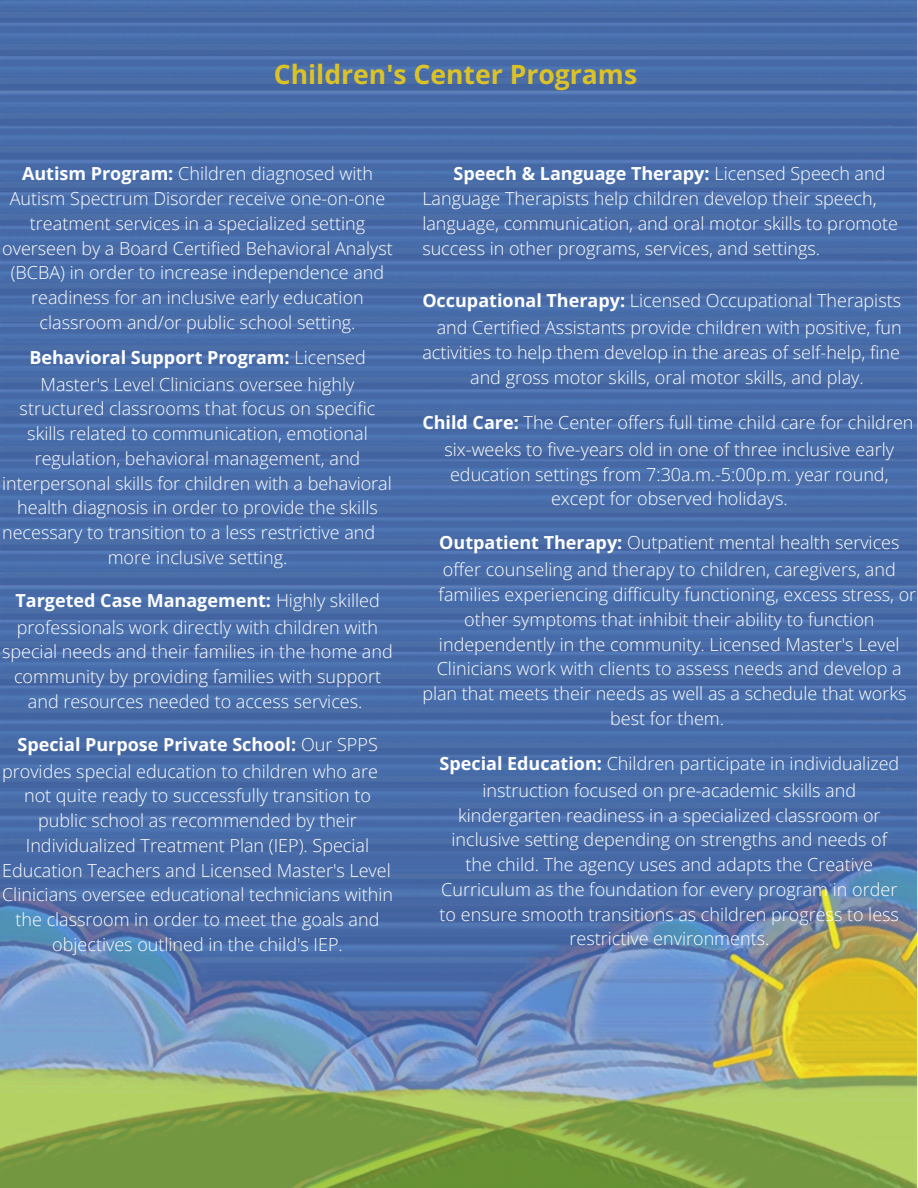
<style>
.page{position:relative;width:918px;height:1188px;background:#fff}
.page>*{position:absolute;margin:0;border:0;box-sizing:border-box;transform-origin:0 0}
.t1{font:700 26.55px "Open Sans";color:#ddc227}
.t2{font:300 18px/24.8px "Open Sans";color:#fff;text-align:center}
.t3{font:700 18px "Open Sans";color:#fff}
.s1{font-weight:700}
.s2{font-weight:300}
</style>
<div class="page">
<img style="left:0;top:0;width:918px;height:1188px">
<h1 class="t1" style="left:274px;top:56px;width:365px">Children's Center Programs</h1>
<p class="t2" style="left:2px;top:161px;width:392px"><span class="s1">Autism Program:</span> Children diagnosed with Autism Spectrum Disorder receive one-on-one treatment services in a specialized setting overseen by a Board Certified Behavioral Analyst (BCBA) in order to increase independence and readiness for an inclusive early education classroom and/or public school setting.</p>
<p class="t3" style="left:29px;top:345px;width:338px">Behavioral Support Program: <span class="s2">Licensed</span></p>
<p class="t2" style="left:41px;top:371px;width:315px">Master's Level Clinicians oversee highly</p>
<p class="t2" style="left:20px;top:396px;width:357px">structured classrooms that focus on specific</p>
<p class="t2" style="left:27px;top:421px;width:342px">skills related to communication, emotional</p>
<p class="t2" style="left:35px;top:446px;width:327px">regulation, behavioral management, and</p>
<p class="t2" style="left:2px;top:470px;width:391px">interpersonal skills for children with a behavioral</p>
<p class="t2" style="left:17px;top:495px;width:362px">health diagnosis in order to provide the skills</p>
<p class="t2" style="left:2px;top:520px;width:375px">necessary to transition to a less restrictive and</p>
<p class="t2" style="left:108px;top:545px;width:181px">more inclusive setting.</p>
<p class="t3" style="left:16px;top:588px;width:366px">Targeted Case Management: <span class="s2">Highly skilled</span></p>
<p class="t2" style="left:17px;top:614px;width:363px">professionals work directly with children with</p>
<p class="t2" style="left:2px;top:639px;width:392px">special needs and their families in the home and</p>
<p class="t2" style="left:14px;top:664px;width:368px">community by providing families with support</p>
<p class="t2" style="left:28px;top:689px;width:336px">and resources needed to access services.</p>
<p class="t3" style="left:18px;top:732px;width:362px">Special Purpose Private School: <span class="s2">Our SPPS</span></p>
<p class="t2" style="left:2px;top:758px;width:377px">provides special education to children who are</p>
<p class="t2" style="left:24px;top:783px;width:348px">not quite ready to successfully transition to</p>
<p class="t2" style="left:38px;top:808px;width:320px">public school as recommended by their</p>
<p class="t2" style="left:26px;top:833px;width:345px">Individualized Treatment Plan (IEP). Special</p>
<p class="t2" style="left:2px;top:857px;width:390px">Education Teachers and Licensed Master's Level</p>
<p class="t2" style="left:2px;top:882px;width:392px">Clinicians oversee educational technicians within</p>
<p class="t2" style="left:16px;top:907px;width:365px">the classroom in order to meet the goals and</p>
<p class="t2" style="left:52px;top:932px;width:292px">objectives outlined in the child's IEP.</p>
<p class="t3" style="left:453px;top:161px;width:434px">Speech &amp; Language Therapy: <span class="s2">Licensed Speech and</span></p>
<p class="t2" style="left:422px;top:186px;width:456px">Language Therapists help children develop their speech,</p>
<p class="t2" style="left:422px;top:211px;width:477px">language, communication, and oral motor skills to promote</p>
<p class="t2" style="left:422px;top:235px;width:399px">success in other programs, services, and settings.</p>
<p class="t2" style="left:422px;top:288px;width:480px"><span class="s1">Occupational Therapy:</span> Licensed Occupational Therapists</p>
<p class="t2" style="left:437px;top:315px;width:466px">and Certified Assistants provide children with positive, fun</p>
<p class="t2" style="left:422px;top:340px;width:479px">activities to help them develop in the areas of self-help, fine</p>
<p class="t2" style="left:470px;top:365px;width:395px">and gross motor skills, oral motor skills, and play.</p>
<p class="t2" style="left:422px;top:410px;width:493px"><span class="s1">Child Care:</span> The Center offers full time child care for children</p>
<p class="t2" style="left:445px;top:437px;width:451px">six-weeks to five-years old in one of three inclusive early</p>
<p class="t2" style="left:450px;top:461px;width:440px">education settings from 7:30a.m.-5:00p.m. year round,</p>
<p class="t2" style="left:551px;top:486px;width:238px">except for observed holidays.</p>
<p class="t2" style="left:439px;top:530px;width:462px"><span class="s1">Outpatient Therapy:</span> Outpatient mental health services</p>
<p class="t2" style="left:443px;top:557px;width:454px">offer counseling and therapy to children, caregivers, and</p>
<p class="t2" style="left:439px;top:582px;width:479px">families experiencing difficulty functioning, excess stress, or</p>
<p class="t2" style="left:464px;top:607px;width:412px">other symptoms that inhibit their ability to function</p>
<p class="t2" style="left:439px;top:631px;width:462px">independently in the community. Licensed Master's Level</p>
<p class="t2" style="left:437px;top:656px;width:466px">Clinicians work with clients to assess needs and develop a</p>
<p class="t2" style="left:422px;top:681px;width:486px">plan that meets their needs as well as a schedule that works</p>
<p class="t2" style="left:610px;top:706px;width:115px">best for them.</p>
<p class="t2" style="left:440px;top:751px;width:461px"><span class="s1">Special Education:</span> Children participate in individualized</p>
<p class="t2" style="left:483px;top:778px;width:375px">instruction focused on pre-academic skills and</p>
<p class="t2" style="left:458px;top:802px;width:424px">kindergarten readiness in a specialized classroom or</p>
<p class="t2" style="left:452px;top:827px;width:437px">inclusive setting depending on strengths and needs of</p>
<p class="t2" style="left:466px;top:852px;width:409px">the child. The agency uses and adapts the Creative</p>
<p class="t2" style="left:441px;top:877px;width:458px">Curriculum as the foundation for every program in order</p>
<p class="t2" style="left:440px;top:901px;width:461px">to ensure smooth transitions as children progress to less</p>
<p class="t2" style="left:570px;top:926px;width:201px">restrictive environments.</p>
</div>
